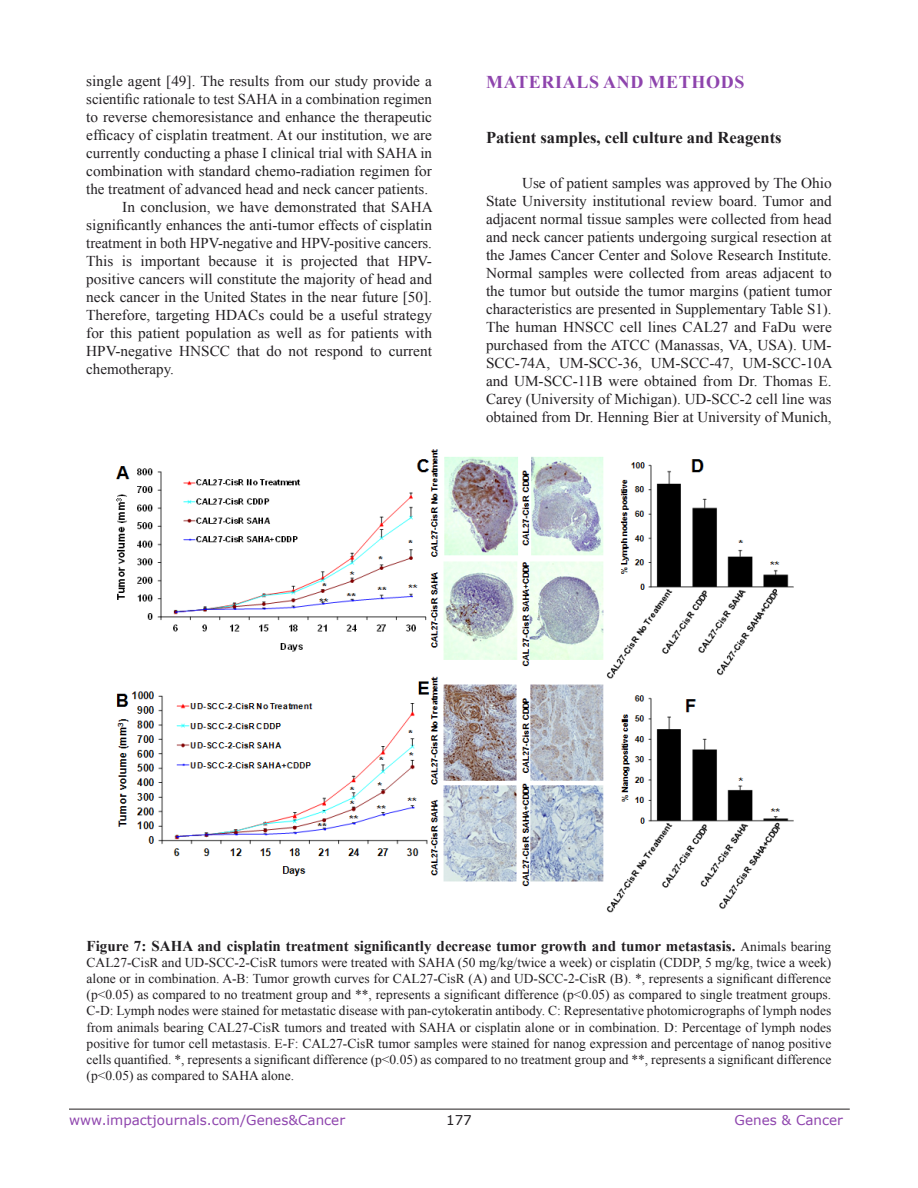
<style>
.page{position:relative;width:918px;height:1188px;background:#fff}
.page>*{position:absolute;margin:0;border:0;box-sizing:border-box;transform-origin:0 0}
.Heading{font:700 18px "Times New Roman";letter-spacing:.035em;color:#8e44ad}
.SubHeading{font:700 16.5px "Times New Roman";color:#221f22}
.BodyText{font:15px/18px "Times New Roman";color:#221f22;text-align:justify}
.FigureText{font:700 15px "Times New Roman";color:#221f22}
.FigureText-2{font:13.5px/16.2px "Times New Roman";color:#221f22;text-align:justify}
.t1{font:13.5px "Verdana";color:#8e44ad}
.t2{font:13.5px "Verdana";color:#221f22}
.s1{color:#231f20}
.s2{font-weight:400;font-size:13.5px}
</style>
<div class="page">
<hr style="left:69px;top:1109px;width:781px;height:1px;background:#231f20">
<img style="left:115px;top:449px;width:679px;height:464px">
<p class="BodyText" style="left:86px;top:71px;width:347px">single agent [49]. The results from our study provide a scientific rationale to test SAHA in a combination regimen to reverse chemoresistance and enhance the therapeutic efficacy of cisplatin treatment. At our institution, we are currently conducting a phase I clinical trial with SAHA in combination with standard chemo-radiation regimen for the treatment of advanced head and neck cancer patients.</p>
<p class="BodyText" style="left:86px;top:197px;width:348px;text-indent:36px">In conclusion, we have demonstrated that SAHA significantly enhances the anti-tumor effects of cisplatin treatment in both HPV-negative and HPV-positive cancers.<br>This is important because it is projected that HPV&shy;positive cancers will constitute the majority of head and neck cancer in the United States in the near future [50].<br>Therefore, targeting HDACs could be a useful strategy for this patient population as well as for patients with HPV-negative HNSCC that do not respond to current chemotherapy.</p>
<p class="Heading" style="left:486px;top:69px;width:260px">MATERIALS AND METHODS</p>
<p class="SubHeading" style="left:486px;top:126px;width:297px">Patient samples, cell culture and Reagents</p>
<p class="BodyText" style="left:486px;top:174px;width:348px;text-indent:36px">Use of patient samples was approved by The Ohio State University institutional review board. Tumor and adjacent normal tissue samples were collected from head and neck cancer patients undergoing surgical resection at the James Cancer Center and Solove Research Institute.<br>Normal samples were collected from areas adjacent to the tumor but outside the tumor margins (patient tumor characteristics are presented in Supplementary Table S1).<br>The human HNSCC cell lines CAL27 and FaDu were purchased from the ATCC (Manassas, VA, USA). UM-SCC-74A, UM-SCC-36, UM-SCC-47, UM-SCC-10A and UM-SCC-11B were obtained from Dr. Thomas E.<br>Carey (University of Michigan). UD-SCC-2 cell line was obtained from Dr. Henning Bier at <span class="s1">University of Munich,</span></p>
<p class="FigureText" style="left:87px;top:935px;width:746px">Figure 7: SAHA and cisplatin treatment significantly decrease tumor growth and tumor metastasis. <span class="s2">Animals bearing</span></p>
<p class="FigureText-2" style="left:87px;top:954px;width:746px">CAL27-CisR and UD-SCC-2-CisR tumors were treated with SAHA (50 mg/kg/twice a week) or cisplatin (CDDP, 5 mg/kg, twice a week) alone or in combination. A-B: Tumor growth curves for CAL27-CisR (A) and UD-SCC-2-CisR (B). *, represents a significant difference (p&lt;0.05) as compared to no treatment group and **, represents a significant difference (p&lt;0.05) as compared to single treatment groups.<br>C-D: Lymph nodes were stained for metastatic disease with pan-cytokeratin antibody. C: Representative photomicrographs of lymph nodes from animals bearing CAL27-CisR tumors and treated with SAHA or cisplatin alone or in combination. D: Percentage of lymph nodes positive for tumor cell metastasis. E-F: CAL27-CisR tumor samples were stained for nanog expression and percentage of nanog positive cells quantified. *, represents a significant difference (p&lt;0.05) as compared to no treatment group and **, represents a significant difference (p&lt;0.05) as compared to SAHA alone.</p>
<p class="t1" style="left:69px;top:1111px;width:278px">www.impactjournals.com/Genes&amp;Cancer</p>
<p class="t2" style="left:446px;top:1111px;width:27px">177</p>
<p class="t1" style="left:735px;top:1111px;width:110px">Genes &amp; Cancer</p>
</div>
